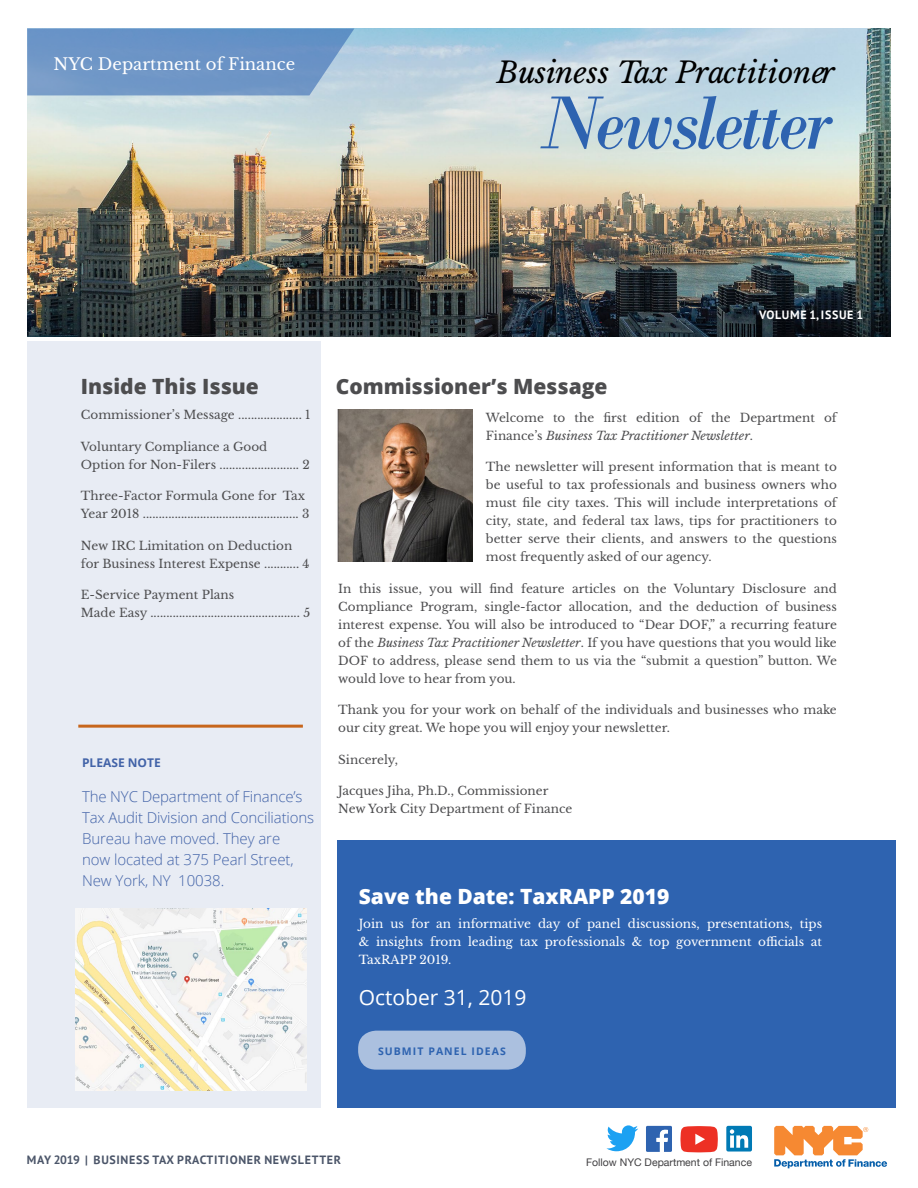
<style>
.page{position:relative;width:918px;height:1188px;background:#fff}
.page>*{position:absolute;margin:0;border:0;box-sizing:border-box;transform-origin:0 0}
.t1{font:italic 29.25px "Libre Baskerville";color:#000}
.t2{font:800 21px "Open Sans";color:#4d4d4f}
.t3{font:800 21px "Open Sans";color:#fff}
.t4{font:21px "Open Sans";color:#fff}
.t5{font:16.5px "Libre Baskerville";color:#fff}
.t6{font:300 15px/21px "Open Sans";letter-spacing:-.005em;color:#4263a8}
.t7{font:12px/18px "Libre Baskerville";color:#4d4d4f}
.t8{font:12px/18px "Libre Baskerville";color:#fff;text-align:justify}
.t9{font:700 12px "PT Sans";letter-spacing:.055em;color:#4b5569}
.t10{font:700 12px "PT Sans";letter-spacing:.055em;color:#fff}
.t11{font:700 12px "Open Sans";color:#4263a8}
.t12{font:10.5px "Helvetica Neue";color:#414042}
.t13{font:700 10.5px "Open Sans";letter-spacing:.1em;color:#2e63b0}
.s1{font-style:italic}
</style>
<div class="page">
<svg style="left:646px;top:1126px;width:26px;height:26px"></svg>
<div style="left:726px;top:1126px;width:26px;height:26px;background:#007ab5;border-radius:2px"></div>
<svg style="left:730px;top:1129px;width:18px;height:19px"></svg>
<svg style="left:606px;top:1125px;width:32px;height:26px"></svg>
<svg style="left:680px;top:1126px;width:38px;height:26px"></svg>
<svg style="left:774px;top:1126px;width:113px;height:42px"></svg>
<div style="left:338px;top:840px;width:558px;height:268px;background:#2e63b0"></div>
<div style="left:27px;top:341px;width:294px;height:767px;background:#e8ecf4"></div>
<img style="left:337px;top:410px;width:135px;height:152px">
<div style="left:358px;top:1031px;width:168px;height:39px;background:#abc0df;border-radius:18px"></div>
<hr style="left:78px;top:725px;width:225px;height:3px;background:#c7661c">
<img style="left:75px;top:909px;width:231px;height:182px">
<img style="left:27px;top:28px;width:864px;height:308px">
<svg style="left:27px;top:28px;width:327px;height:67px;background:#7199c8"></svg>
<svg style="left:540px;top:96px;width:293px;height:53px;background:#a2bed5"></svg>
<h3 class="t5" style="left:54px;top:54px;width:243px">NYC Department of Finance</h3>
<h1 class="t1" style="left:497px;top:54px;width:339px">Business Tax Practitioner</h1>
<h2 class="t2" style="left:81px;top:371px;width:180px">Inside This Issue</h2>
<p class="t7" style="left:81px;top:406px;width:231px">Commissioner’s Message .................... 1</p>
<p class="t7" style="left:81px;top:437px;width:231px">Voluntary Compliance a Good<br>Option for Non-Filers ......................... 2</p>
<p class="t7" style="left:81px;top:487px;width:230px">Three-Factor Formula Gone for Tax<br>Year 2018 ................................................. 3</p>
<p class="t7" style="left:81px;top:536px;width:230px">New IRC Limitation on Deduction for Business Interest Expense ........... 4</p>
<p class="t7" style="left:81px;top:586px;width:231px">E-Service Payment Plans<br>Made Easy ............................................... 5</p>
<p class="t11" style="left:82px;top:754px;width:80px">PLEASE NOTE</p>
<p class="t6" style="left:82px;top:785px;width:234px">The NYC Department of Finance’s<br>Tax Audit Division and Conciliations<br>Bureau have moved. They are<br>now located at 375 Pearl Street,<br>New York, NY 10038.</p>
<h2 class="t2" style="left:336px;top:370px;width:273px">Commissioner’s Message</h2>
<p class="t10" style="left:759px;top:307px;width:106px">VOLUME 1, ISSUE 1</p>
<p class="t7" style="left:486px;top:408px;width:352px">Welcome to the first edition of the Department of<br>Finance’s <span class="s1">Business Tax Practitioner Newsletter</span>.</p>
<p class="t7" style="left:486px;top:458px;width:352px;text-align:justify">The newsletter will present information that is meant to be useful to tax professionals and business owners who must file city taxes. This will include interpretations of city, state, and federal tax laws, tips for practitioners to better serve their clients, and answers to the questions most frequently asked of our agency.</p>
<p class="t7" style="left:338px;top:579px;width:500px;text-align:justify">In this issue, you will find feature articles on the Voluntary Disclosure and Compliance Program, single-factor allocation, and the deduction of business interest expense. You will also be introduced to “Dear DOF,” a recurring feature of the <span class="s1">Business Tax Practitioner Newsletter</span>. If you have questions that you would like DOF to address, please send them to us via the “submit a question” button. We would love to hear from you.</p>
<p class="t7" style="left:338px;top:701px;width:500px">Thank you for your work on behalf of the individuals and businesses who make our city great. We hope you will enjoy your newsletter.</p>
<p class="t7" style="left:338px;top:750px;width:61px">Sincerely,</p>
<p class="t7" style="left:338px;top:782px;width:236px">Jacques Jiha, Ph.D., Commissioner<br>New York City Department of Finance</p>
<h2 class="t3" style="left:359px;top:880px;width:312px">Save the Date: TaxRAPP 2019</h2>
<p class="t8" style="left:359px;top:915px;width:465px">Join us for an informative day of panel discussions, presentations, tips &amp; insights from leading tax professionals &amp; top government officials at TaxRAPP 2019.</p>
<h2 class="t4" style="left:359px;top:983px;width:169px">October 31, 2019</h2>
<p class="t13" style="left:378px;top:1044px;width:129px">SUBMIT PANEL IDEAS</p>
<p class="t9" style="left:27px;top:1152px;width:316px">MAY 2019 | BUSINESS TAX PRACTITIONER NEWSLETTER</p>
<p class="t12" style="left:586px;top:1155px;width:167px">Follow NYC Department of Finance</p>
</div>
